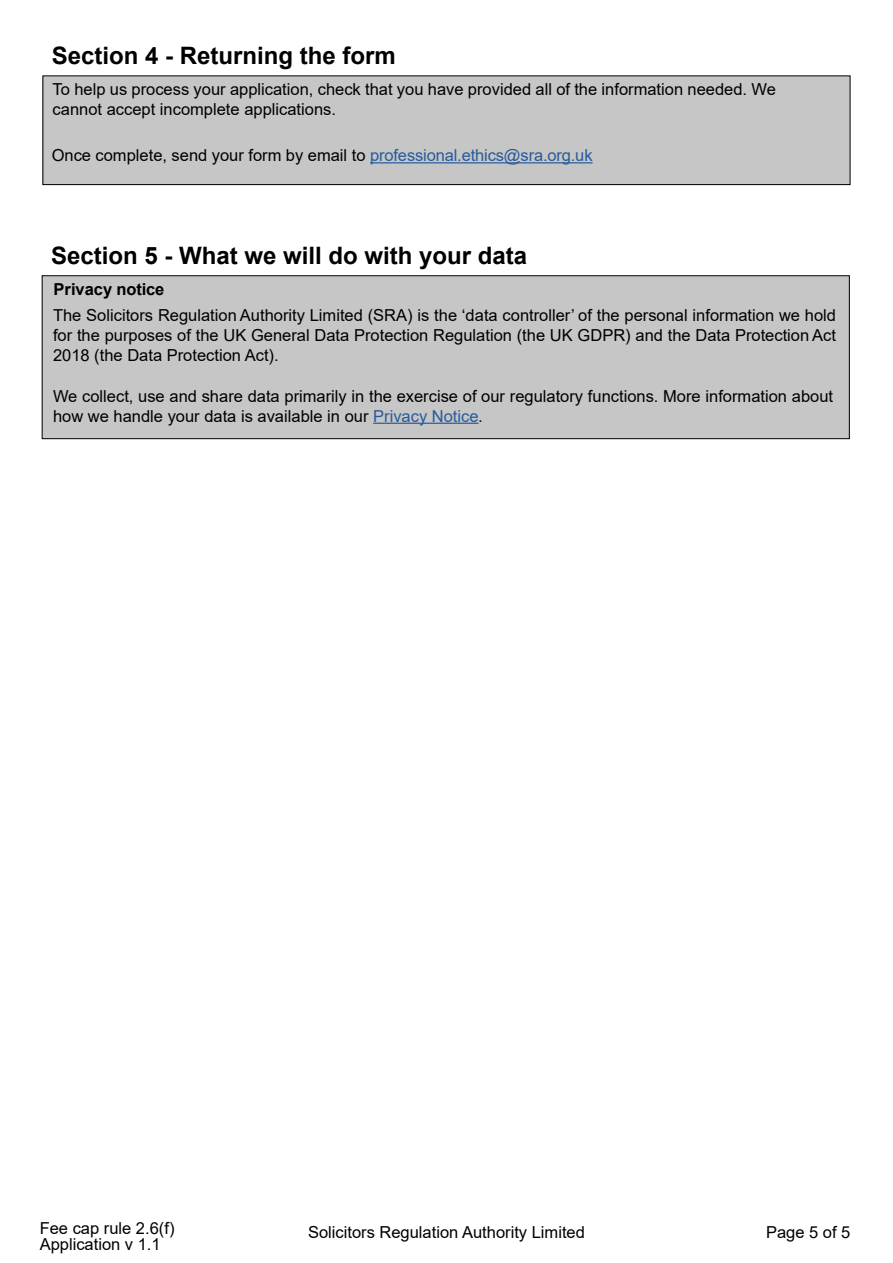
<style>
.page{position:relative;width:893px;height:1263px;background:#fff}
.page>*{position:absolute;margin:0;border:0;box-sizing:border-box;transform-origin:0 0}
.t1{font:700 24px "Arial";color:#000}
.t2{font:16.5px/19.8px "Arial";color:#000}
.t3{font:700 16.5px "Arial";color:#000}
.s1{color:#275b9b}
.s2{font-family:"Times New Roman"}
</style>
<div class="page">
<div style="left:43px;top:76px;width:807px;height:109px;background:#c6c6c6"></div>
<div style="left:43px;top:75px;width:807px;height:110px;border:1px solid #000"></div>
<hr style="left:370px;top:162px;width:223px;height:1px;background:#275b9b">
<div style="left:42px;top:276px;width:807px;height:163px;background:#c6c6c6"></div>
<div style="left:42px;top:275px;width:808px;height:164px;border:1px solid #000"></div>
<hr style="left:373px;top:423px;width:106px;height:1px;background:#275b9b">
<h1 class="t1" style="left:52px;top:39px;width:346px">Section 4 - Returning the form</h1>
<p class="t2" style="left:53px;top:79px;width:725px">To help us process your application, check that you have provided all of the information needed. We cannot accept incomplete applications.</p>
<p class="t2" style="left:52px;top:145px;width:542px">Once complete, send your form by email to <span class="s1">professional.ethics@sra.org.uk</span></p>
<h1 class="t1" style="left:51px;top:239px;width:478px">Section 5 - What we will do with your data</h1>
<p class="t3" style="left:54px;top:277px;width:112px">Privacy notice</p>
<p class="t2" style="left:53px;top:306px;width:785px;text-align:justify">The Solicitors Regulation Authority Limited (SRA) is the ‘data controller’ of the personal information we hold for the purposes of the UK General Data Protection Regulation (the UK GDPR) and the Data Protection Act 2018 (the Data Protection Act).</p>
<p class="t2" style="left:53px;top:386px;width:782px">We collect, use and share data primarily in the exercise of our regulatory functions. More information about how we handle your data is available in our <span class="s1">Privacy Notice</span><span class="s2">.</span></p>
<p class="t2" style="left:40px;top:1219px;width:136px;line-height:16.5px">Fee cap rule 2.6(f)<br>Application v 1.1</p>
<p class="t2" style="left:308px;top:1222px;width:278px">Solicitors Regulation Authority Limited</p>
<p class="t2" style="left:766px;top:1222px;width:86px">Page 5 of 5</p>
</div>
